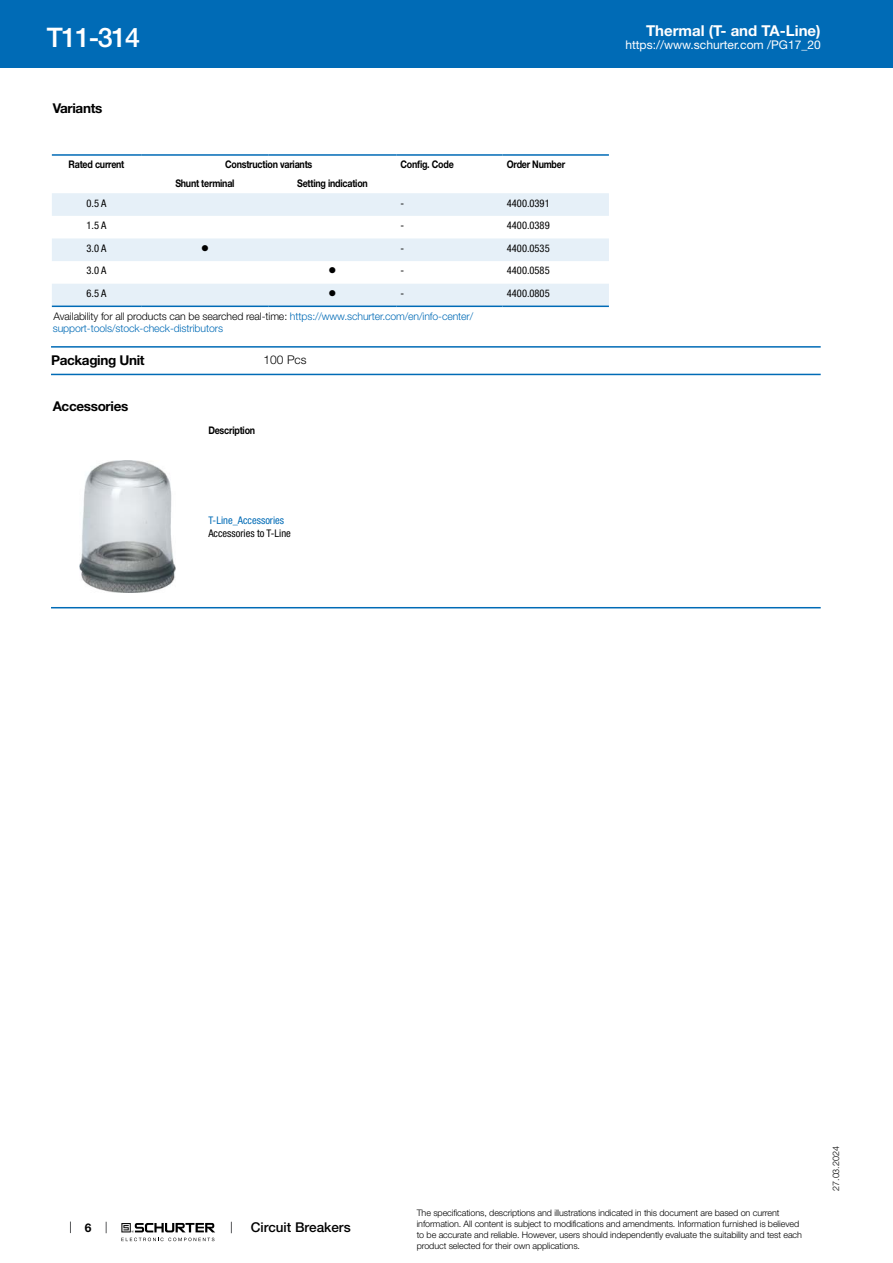
<style>
.page{position:relative;width:893px;height:1263px;background:#fff}
.page>*{position:absolute;margin:0;border:0;box-sizing:border-box;transform-origin:0 0}
.t1{font:500 27px "Helvetica Neue LT";letter-spacing:-.05em;color:#fff}
.t2{font:700 15px "Helvetica Neue LT";color:#fff}
.t3{font:700 13.5px "Helvetica Neue LT";letter-spacing:-.025em;color:#000}
.t4{font:500 13.5px "Helvetica Neue LT";color:#000}
.t5{font:12px "Helvetica Neue LT";color:#fff}
.t6{font:300 12px "Helvetica Neue LT";color:#000}
.t7{font:700 12px "Helvetica Neue LT";color:#000}
.t8{font:300 10.5px/12.6px "Helvetica Neue LT";letter-spacing:-.01em;color:#006bb6}
.t9{font:700 10.5px "Helvetica Neue LT";letter-spacing:-.025em;color:#000;scale:.85 1}
.t10{font:condensed 10.5px "Helvetica Neue LT";color:#000}
.t11{font:condensed 10.5px "Helvetica Neue LT";color:#006bb6}
.t12{font:10.5px "Wingdings";color:#000}
.t13{font:300 9px/10.8px "Helvetica Neue LT";letter-spacing:-.01em;color:#000}
.s1{color:#000}
</style>
<div class="page">
<svg style="left:70px;top:1221px;width:1px;height:12px"></svg>
<svg style="left:121px;top:1223px;width:94px;height:18px"></svg>
<div style="left:0;top:0;width:893px;height:68px;background:#006bb6"></div>
<svg style="left:52px;top:307px;width:557px;height:1px"></svg>
<svg style="left:52px;top:193px;width:557px;height:113px;fill:#e6f0f8"></svg>
<hr style="left:52px;top:154px;width:89px;height:2px;background:#006bb6">
<hr style="left:141px;top:154px;width:128px;height:2px;background:#006bb6">
<hr style="left:269px;top:154px;width:127px;height:2px;background:#006bb6">
<hr style="left:396px;top:154px;width:107px;height:2px;background:#006bb6">
<hr style="left:503px;top:154px;width:106px;height:2px;background:#006bb6">
<hr style="left:52px;top:306px;width:89px;height:1px;background:#006bb6">
<hr style="left:141px;top:306px;width:128px;height:1px;background:#006bb6">
<hr style="left:269px;top:306px;width:127px;height:1px;background:#006bb6">
<hr style="left:396px;top:306px;width:107px;height:1px;background:#006bb6">
<hr style="left:503px;top:306px;width:106px;height:1px;background:#006bb6">
<hr style="left:51px;top:346px;width:770px;height:2px;background:#006bb6">
<hr style="left:51px;top:374px;width:770px;height:1px;background:#006bb6">
<img style="left:79px;top:460px;width:97px;height:132px">
<hr style="left:51px;top:607px;width:770px;height:1px;background:#006bb6">
<h1 class="t1" style="left:47px;top:21px;width:95px">T11-314</h1>
<h3 class="t3" style="left:53px;top:99px;width:51px">Variants</h3>
<p class="t9" style="left:69px;top:158px;width:67px">Rated current</p>
<p class="t9" style="left:225px;top:158px;width:104px">Construction variants</p>
<p class="t9" style="left:401px;top:158px;width:64px">Config. Code</p>
<p class="t9" style="left:507px;top:158px;width:70px">Order Number</p>
<p class="t9" style="left:175px;top:177px;width:71px">Shunt terminal</p>
<p class="t9" style="left:297px;top:177px;width:85px">Setting indication</p>
<p class="t10" style="left:87px;top:197px;width:21px">0.5 A</p>
<p class="t10" style="left:401px;top:197px;width:5px">-</p>
<p class="t10" style="left:507px;top:197px;width:44px">4400.0391</p>
<p class="t10" style="left:87px;top:219px;width:21px">1.5 A</p>
<p class="t10" style="left:401px;top:219px;width:5px">-</p>
<p class="t10" style="left:507px;top:219px;width:44px">4400.0389</p>
<p class="t10" style="left:87px;top:242px;width:21px">3.0 A</p>
<p class="t12" style="left:201px;top:242px;width:9px">●</p>
<p class="t10" style="left:401px;top:242px;width:5px">-</p>
<p class="t10" style="left:507px;top:242px;width:44px">4400.0535</p>
<p class="t10" style="left:87px;top:265px;width:21px">3.0 A</p>
<p class="t12" style="left:329px;top:265px;width:9px">●</p>
<p class="t10" style="left:401px;top:265px;width:5px">-</p>
<p class="t10" style="left:507px;top:265px;width:44px">4400.0585</p>
<p class="t10" style="left:87px;top:287px;width:21px">6.5 A</p>
<p class="t12" style="left:329px;top:287px;width:9px">●</p>
<p class="t10" style="left:401px;top:287px;width:5px">-</p>
<p class="t10" style="left:507px;top:287px;width:44px">4400.0805</p>
<p class="t8" style="left:53px;top:309px;width:422px"><span class="s1">Availability for all products can be searched real-time:</span> https://www.schurter.com/en/info-center/ support-tools/stock-check-distributors</p>
<h3 class="t3" style="left:51px;top:352px;width:95px">Packaging Unit</h3>
<h3 class="t6" style="left:264px;top:352px;width:44px">100 Pcs</h3>
<h3 class="t3" style="left:53px;top:397px;width:77px">Accessories</h3>
<p class="t9" style="left:208px;top:423px;width:57px">Description</p>
<p class="t11" style="left:208px;top:514px;width:77px">T-Line_Accessories</p>
<p class="t10" style="left:208px;top:527px;width:84px">Accessories to T-Line</p>
<h2 class="t2" style="left:646px;top:21px;width:176px">Thermal (T- and TA-Line)</h2>
<h3 class="t5" style="left:625px;top:38px;width:197px">https://www.schurter.com /PG17_20</h3>
<h3 class="t7" style="left:85px;top:1220px;width:8px">6</h3>
<h3 class="t4" style="left:251px;top:1219px;width:101px">Circuit Breakers</h3>
<p class="t13" style="left:417px;top:1207px;width:387px">The specifications, descriptions and illustrations indicated in this document are based on current information. All content is subject to modifications and amendments. Information furnished is believed to be accurate and reliable. However, users should independently evaluate the suitability and test each product selected for their own applications.</p>
<p class="t13" style="left:830px;top:1191px;width:46px;rotate:-90deg">27.03.2024</p>
</div>
